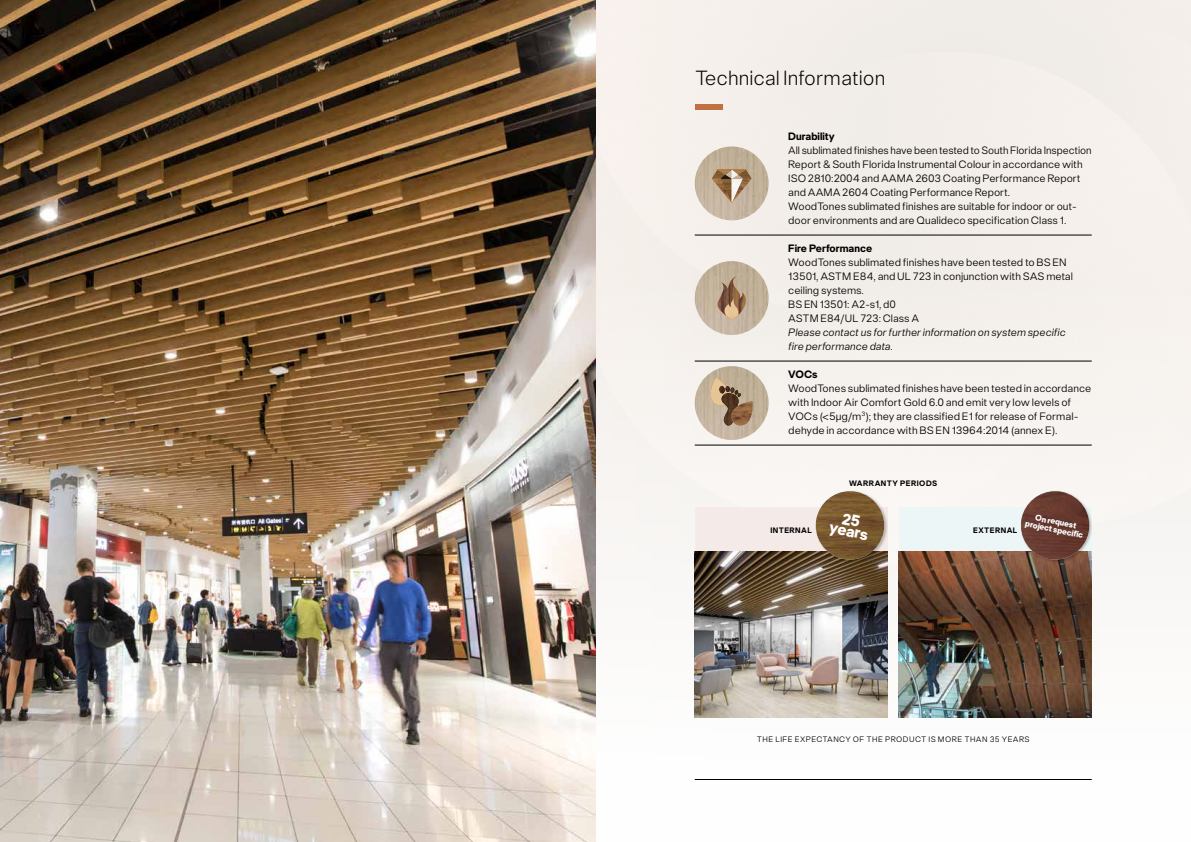
<style>
.page{position:relative;width:1191px;height:842px;background:#fff}
.page>*{position:absolute;margin:0;border:0;box-sizing:border-box;transform-origin:0 0}
.t1{font:300 22px "neue Singular D Extra";color:#000}
.t2{font:700 17px "neue Singular D Extra";color:#fff}
.t3{font:11.5px/14px "neue Singular D Light";color:#000}
.t4{font:italic 11.5px/14px "neue Singular D Light";color:#000}
.t5{font:11.5px "neue Singular D Bold";color:#000}
.t6{font:700 9.1px/7.7px "neue Singular D Extra";color:#fff;text-align:center}
.t7{font:8.5px "neue Singular D Light";letter-spacing:.05em;color:#000}
.t8{font:8.5px "neue Singular D Bold";letter-spacing:.05em;color:#000}
</style>
<div class="page">
<img style="left:595px;top:0;width:596px;height:794px">
<hr style="left:694px;top:235px;width:397px;height:1px;background:#000">
<hr style="left:694px;top:361px;width:397px;height:1px;background:#000">
<hr style="left:694px;top:445px;width:397px;height:1px;background:#000">
<div style="left:694px;top:105px;width:28px;height:5px;background:#c07042"></div>
<hr style="left:694px;top:779px;width:397px;height:1px;background:#000">
<img style="left:0;top:0;width:595px;height:842px">
<img style="left:694px;top:146px;width:74px;height:74px;border-radius:37px">
<svg style="left:712px;top:170px;width:39px;height:33px"></svg>
<img style="left:694px;top:261px;width:74px;height:74px;border-radius:37px">
<svg style="left:715px;top:276px;width:37px;height:44px"></svg>
<img style="left:716px;top:276px;width:30px;height:40px">
<img style="left:694px;top:366px;width:74px;height:74px;border-radius:37px">
<svg style="left:709px;top:377px;width:45px;height:50px;background:#af9a80"></svg>
<img style="left:730px;top:401px;width:24px;height:26px">
<div style="left:694px;top:507px;width:193px;height:127px;background:#f4eae8"></div>
<div style="left:899px;top:507px;width:192px;height:127px;background:#edf6f6"></div>
<img style="left:694px;top:552px;width:193px;height:165px">
<img style="left:899px;top:552px;width:192px;height:165px">
<svg style="left:1017px;top:488px;width:75px;height:75px"></svg>
<img style="left:1017px;top:491px;width:75px;height:70px">
<svg style="left:812px;top:488px;width:75px;height:75px"></svg>
<h1 class="t1" style="left:694px;top:65px;width:192px">Technical Information</h1>
<p class="t5" style="left:788px;top:129px;width:48px">Durability</p>
<p class="t3" style="left:788px;top:143px;width:305px">All sublimated finishes have been tested to South Florida Inspection Report &amp; South Florida Instrumental Colour in accordance with ISO 2810:2004 and AAMA 2603 Coating Performance Report and AAMA 2604 Coating Performance Report.<br>WoodTones sublimated finishes are suitable for indoor or out&shy;door environments and are Qualideco specification Class 1.</p>
<p class="t5" style="left:788px;top:241px;width:85px">Fire Performance</p>
<p class="t3" style="left:788px;top:255px;width:286px">WoodTones sublimated finishes have been tested to BS EN 13501, ASTM E84, and UL 723 in conjunction with SAS metal ceiling systems.<br>BS EN 13501: A2-s1, d0<br>ASTM E84/UL 723: Class A</p>
<p class="t4" style="left:788px;top:325px;width:279px">Please contact us for further information on system specific fire performance data.</p>
<p class="t5" style="left:788px;top:367px;width:31px">VOCs</p>
<p class="t3" style="left:788px;top:381px;width:304px">WoodTones sublimated finishes have been tested in accordance with Indoor Air Comfort Gold 6.0 and emit very low levels of VOCs (&lt;5µg/m<sup>3</sup>); they are classified E1 for release of Formal&shy;dehyde in accordance with BS EN 13964:2014 (annex E).</p>
<p class="t8" style="left:849px;top:477px;width:90px">WARRANTY PERIODS</p>
<p class="t8" style="left:770px;top:525px;width:43px">INTERNAL</p>
<h2 class="t2" style="left:832px;top:516px;width:41px;rotate:12deg">years</h2>
<p class="t6" style="left:1028px;top:512px;width:60px;rotate:12deg">On request project specifi c</p>
<p class="t8" style="left:973px;top:525px;width:46px">EXTERNAL</p>
<p class="t7" style="left:756px;top:733px;width:274px">THE LIFE EXPECTANCY OF THE PRODUCT IS MORE THAN 35 YEARS</p>
</div>
